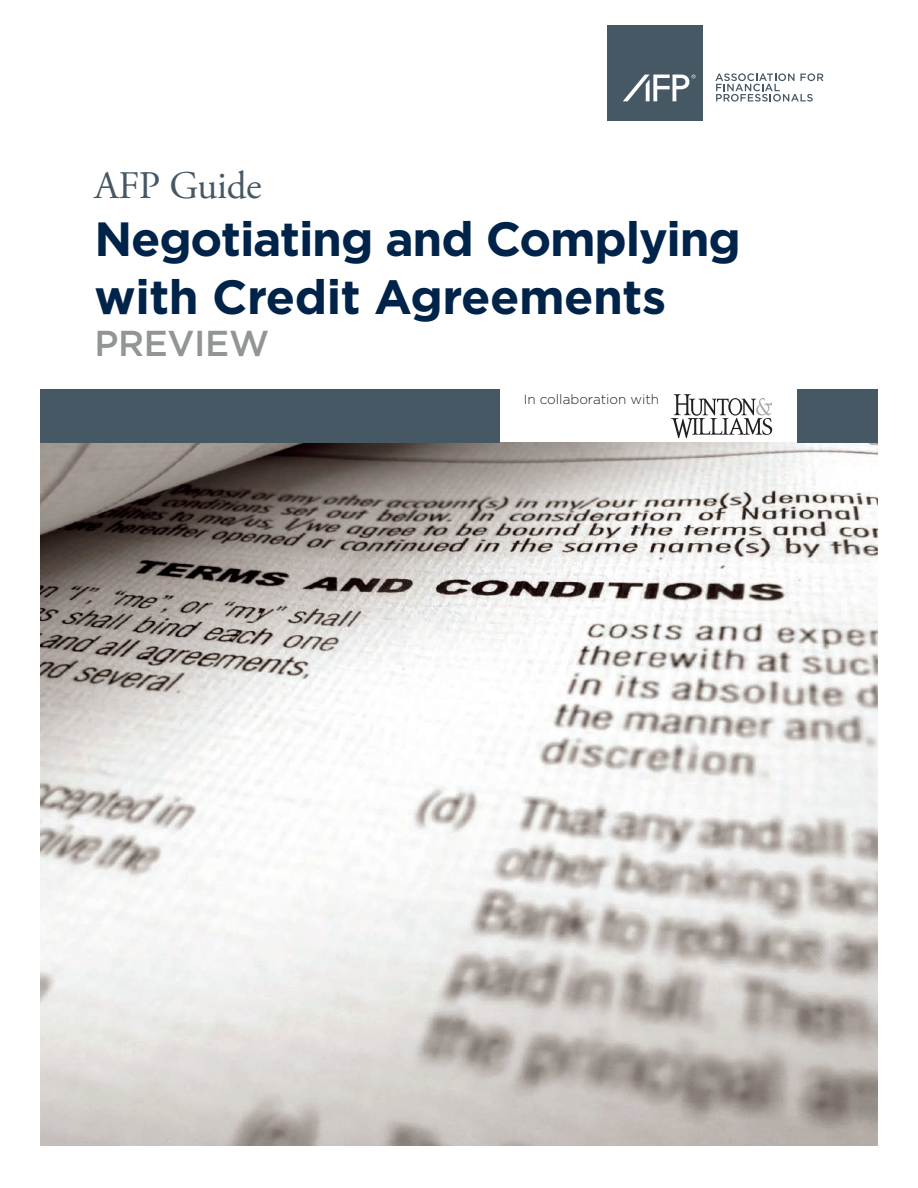
<style>
.page{position:relative;width:918px;height:1188px;background:#fff}
.page>*{position:absolute;margin:0;border:0;box-sizing:border-box;transform-origin:0 0}
.Guide_Title{font:700 48px "Gotham";letter-spacing:-.025em;color:#002349}
.Guide_Series{font:39px "Adobe Garamond Pro";letter-spacing:-.01em;color:#475865}
.Guide_Title-2{font:500 36px "Gotham";letter-spacing:-.01em;color:#919594}
.t1{font:300 13.5px "Gotham";color:#231f20}
</style>
<div class="page">
<img style="left:41px;top:443px;width:837px;height:702px">
<div style="left:608px;top:25px;width:95px;height:95px;background:#475865"></div>
<svg style="left:623px;top:75px;width:72px;height:26px"></svg>
<svg style="left:715px;top:73px;width:109px;height:29px"></svg>
<div style="left:40px;top:389px;width:460px;height:54px;background:#475865"></div>
<div style="left:797px;top:389px;width:81px;height:54px;background:#475865"></div>
<svg style="left:671px;top:394px;width:101px;height:44px"></svg>
<p class="Guide_Series" style="left:94px;top:162px;width:169px">AFP Guide</p>
<p class="Guide_Title" style="left:94px;top:207px;width:648px">Negotiating and Complying</p>
<p class="Guide_Title" style="left:94px;top:265px;width:573px">with Credit Agreements</p>
<p class="Guide_Title-2" style="left:94px;top:320px;width:176px">PREVIEW</p>
<p class="t1" style="left:524px;top:391px;width:137px">In collaboration with</p>
</div>
